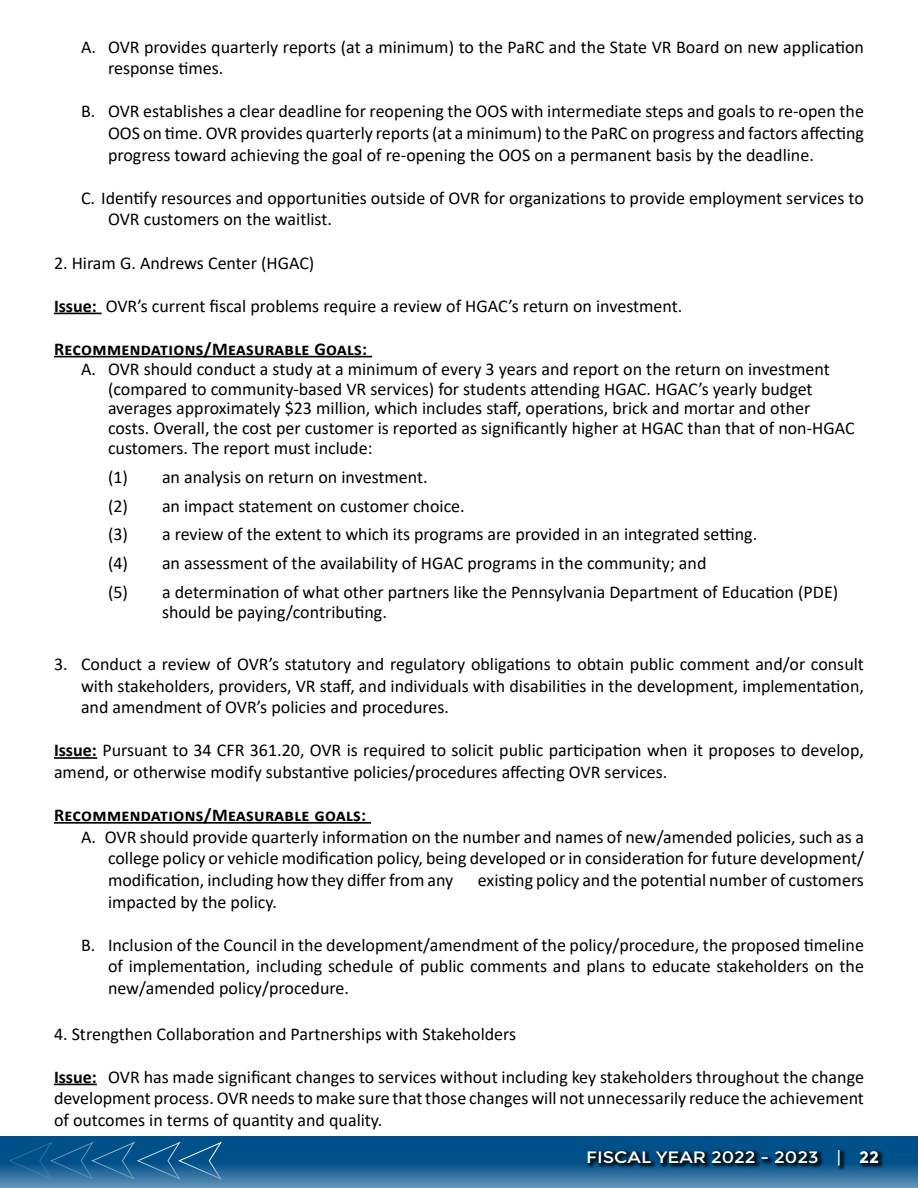
<style>
.page{position:relative;width:918px;height:1188px;background:#fff}
.page>*{position:absolute;margin:0;border:0;box-sizing:border-box;transform-origin:0 0}
.Default{font:18px/21.6px "Calibri";color:#000;text-align:justify}
.List_Paragraph{font:18px/19.8px "Calibri";color:#000}
.heading_1{font:18px "Calibri";color:#000}
.t1{font:700 18px "Calibri";letter-spacing:.02em;color:#000}
.t2{font:16.5px "Montserrat";color:#fff;scale:1.1 1}
.s1{font-weight:700}
</style>
<div class="page">
<svg style="left:0;top:1137px;width:918px;height:51px;background:#206598"></svg>
<div style="left:586px;top:1148px;width:298px;height:24px;background:#000;opacity:.72"></div>
<svg style="left:8px;top:1141px;width:214px;height:39px;background:#186095"></svg>
<hr style="left:54px;top:313px;width:48px;height:1px;background:#000">
<hr style="left:54px;top:356px;width:318px;height:1px;background:#000">
<hr style="left:54px;top:757px;width:43px;height:2px;background:#000">
<hr style="left:54px;top:822px;width:317px;height:2px;background:#000">
<hr style="left:54px;top:1084px;width:43px;height:1px;background:#000">
<p class="Default" style="left:108px;top:35px;width:757px;text-indent:-27px">A. OVR provides quarterly reports (at a minimum) to the PaRC and the State VR Board on new application response times.</p>
<p class="Default" style="left:108px;top:100px;width:758px;text-indent:-27px">B. OVR establishes a clear deadline for reopening the OOS with intermediate steps and goals to re-open the OOS on time. OVR provides quarterly reports (at a minimum) to the PaRC on progress and factors affecting progress toward achieving the goal of re-opening the OOS on a permanent basis by the deadline.</p>
<p class="Default" style="left:108px;top:187px;width:757px;text-indent:-27px">C. Identify resources and opportunities outside of OVR for organizations to provide employment services to<br>OVR customers on the waitlist.</p>
<p class="heading_1" style="left:54px;top:250px;width:262px">2. Hiram G. Andrews Center (HGAC)</p>
<p class="Default" style="left:54px;top:295px;width:630px"><span class="s1">Issue:</span> OVR’s current fiscal problems require a review of HGAC’s return on investment.</p>
<p class="t1" style="left:54px;top:338px;width:315px">Recommendations/Measurable Goals:</p>
<p class="List_Paragraph" style="left:108px;top:359px;width:748px;text-indent:-27px">A. OVR should conduct a study at a minimum of every 3 years and report on the return on investment (compared to community-based VR services) for students attending HGAC. HGAC’s yearly budget averages approximately $23 million, which includes staff, operations, brick and mortar and other costs. Overall, the cost per customer is reported as significantly higher at HGAC than that of non-HGAC customers. The report must include:</p>
<p class="List_Paragraph" style="left:108px;top:467px;width:321px">(1) an analysis on return on investment.</p>
<p class="List_Paragraph" style="left:108px;top:495px;width:358px">(2) an impact statement on customer choice.</p>
<p class="List_Paragraph" style="left:108px;top:524px;width:651px">(3) a review of the extent to which its programs are provided in an integrated setting.</p>
<p class="List_Paragraph" style="left:108px;top:553px;width:600px">(4) an assessment of the availability of HGAC programs in the community; and</p>
<p class="List_Paragraph" style="left:162px;top:582px;width:678px;text-indent:-54px">(5) a determination of what other partners like the Pennsylvania Department of Education (PDE) should be paying/contributing.</p>
<p class="Default" style="left:81px;top:653px;width:784px;text-indent:-27px">3. Conduct a review of OVR’s statutory and regulatory obligations to obtain public comment and/or consult with stakeholders, providers, VR staff, and individuals with disabilities in the development, implementation, and amendment of OVR’s policies and procedures.</p>
<p class="Default" style="left:54px;top:739px;width:811px"><span class="s1">Issue:</span> Pursuant to 34 CFR 361.20, OVR is required to solicit public participation when it proposes to develop, amend, or otherwise modify substantive policies/procedures affecting OVR services.</p>
<p class="t1" style="left:54px;top:804px;width:314px">Recommendations/Measurable goals:</p>
<p class="Default" style="left:108px;top:826px;width:758px;text-indent:-27px">A. OVR should provide quarterly information on the number and names of new/amended policies, such as a college policy or vehicle modification policy, being developed or in consideration for future development/ modification, including how they differ from any</p>
<p class="Default" style="left:478px;top:869px;width:388px">existing policy and the potential number of customers</p>
<p class="Default" style="left:108px;top:890px;width:170px">impacted by the policy.</p>
<p class="Default" style="left:108px;top:934px;width:757px;text-indent:-27px">B. Inclusion of the Council in the development/amendment of the policy/procedure, the proposed timeline of implementation, including schedule of public comments and plans to educate stakeholders on the new/amended policy/procedure.</p>
<p class="heading_1" style="left:54px;top:1021px;width:464px">4. Strengthen Collaboration and Partnerships with Stakeholders</p>
<p class="Default" style="left:54px;top:1066px;width:812px"><span class="s1">Issue:</span> OVR has made significant changes to services without including key stakeholders throughout the change development process. OVR needs to make sure that those changes will not unnecessarily reduce the achievement of outcomes in terms of quantity and quality.</p>
<p class="t2" style="left:586px;top:1148px;width:268px">FISCAL YEAR 2022 - 2023 | <span class="s1">22</span></p>
</div>
